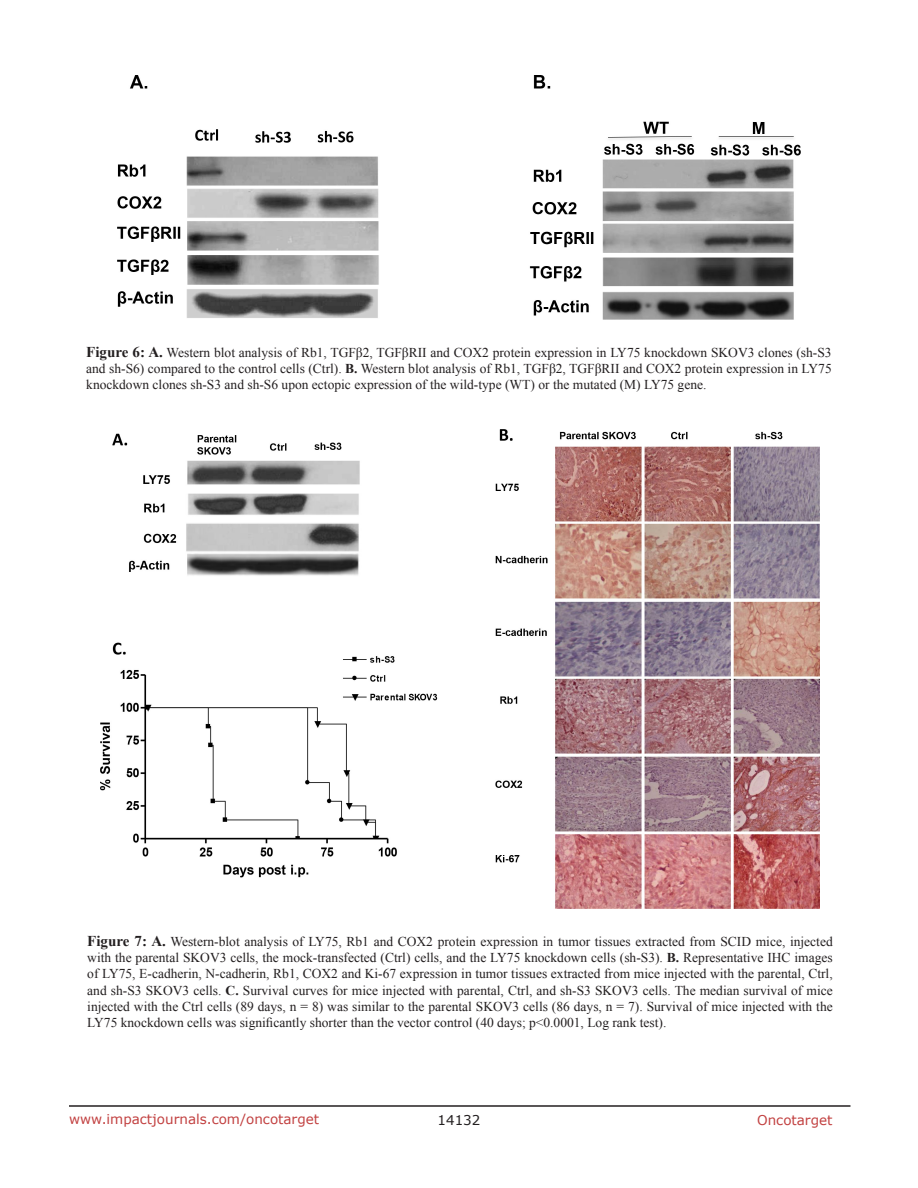
<style>
.page{position:relative;width:918px;height:1188px;background:#fff}
.page>*{position:absolute;margin:0;border:0;box-sizing:border-box;transform-origin:0 0}
.figuretext{font:13.5px/16.2px "Times New Roman";color:#231f20;text-align:justify}
.t1{font:13.5px "Verdana";color:#c24141}
.t2{font:13.5px "Verdana";color:#231f20}
.s1{font-weight:700;font-size:15px}
.s2{font-weight:700}
</style>
<div class="page">
<hr style="left:69px;top:1105px;width:781px;height:2px;background:#231f20">
<img style="left:117px;top:76px;width:684px;height:243px">
<img style="left:101px;top:429px;width:718px;height:479px">
<p class="figuretext" style="left:86px;top:344px;width:747px"><span class="s1">Figure 6: A.</span> Western blot analysis of Rb1, TGFβ2, TGFβRII and COX2 protein expression in LY75 knockdown SKOV3 clones (sh-S3 and sh-S6) compared to the control cells (Ctrl). <span class="s2">B.</span> Western blot analysis of Rb1, TGFβ2, TGFβRII and COX2 protein expression in LY75 knockdown clones sh-S3 and sh-S6 upon ectopic expression of the wild-type (WT) or the mutated (M) LY75 gene.</p>
<p class="figuretext" style="left:87px;top:933px;width:747px"><span class="s1">Figure 7: A.</span> Western-blot analysis of LY75, Rb1 and COX2 protein expression in tumor tissues extracted from SCID mice, injected with the parental SKOV3 cells, the mock-transfected (Ctrl) cells, and the LY75 knockdown cells (sh-S3). <span class="s2">B.</span> Representative IHC images of LY75, E-cadherin, N-cadherin, Rb1, COX2 and Ki-67 expression in tumor tissues extracted from mice injected with the parental, Ctrl, and sh-S3 SKOV3 cells. <span class="s2">C.</span> Survival curves for mice injected with parental, Ctrl, and sh-S3 SKOV3 cells. The median survival of mice injected with the Ctrl cells (89 days, n = 8) was similar to the parental SKOV3 cells (86 days, n = 7). Survival of mice injected with the LY75 knockdown cells was significantly shorter than the vector control (40 days; p&lt;0.0001, Log rank test).</p>
<p class="t1" style="left:69px;top:1110px;width:252px">www.impactjournals.com/oncotarget</p>
<p class="t2" style="left:438px;top:1111px;width:44px">14132</p>
<p class="t1" style="left:757px;top:1111px;width:77px">Oncotarget</p>
</div>
